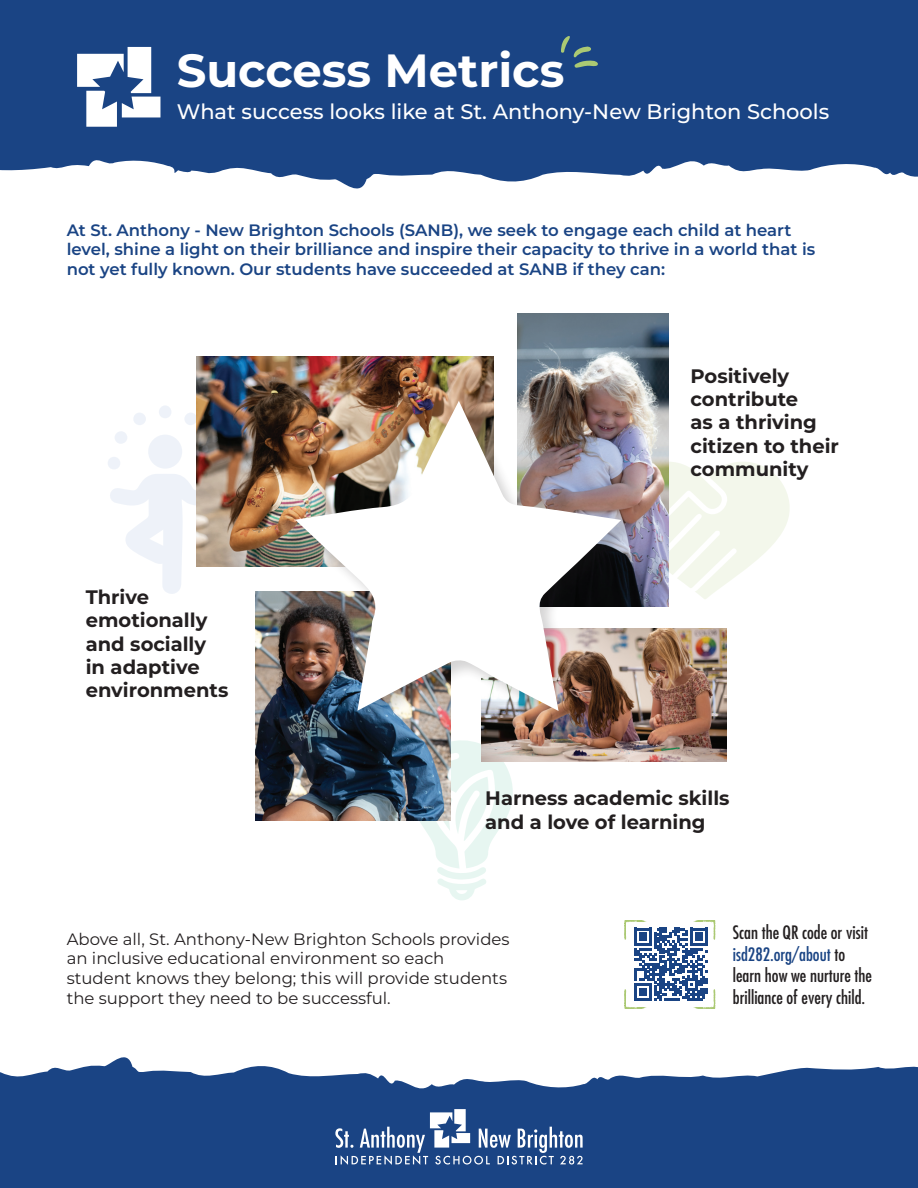
<style>
.page{position:relative;width:918px;height:1188px;background:#fff}
.page>*{position:absolute;margin:0;border:0;box-sizing:border-box;transform-origin:0 0}
.t1{font:700 46.5px "Montserrat";color:#fff}
.t2{font:500 21px "Montserrat";color:#fff}
.t3{font:700 19.5px/23.4px "Montserrat";color:#231f20}
.t4{font:500 condensed 18px/21.6px "Futura LT Pro";color:#231f20}
.t5{font:600 16.5px/19.8px "Montserrat";color:#1a4484}
.t6{font:16.5px/19.8px "Montserrat";color:#231f20}
.s1{color:#1a4484}
</style>
<div class="page">
<svg style="left:410px;top:739px;width:103px;height:161px"></svg>
<svg style="left:668px;top:460px;width:122px;height:140px"></svg>
<svg style="left:110px;top:474px;width:87px;height:120px"></svg>
<div style="left:148px;top:435px;width:34px;height:34px;background:#eef2f9;border-radius:50%"></div>
<div style="left:159px;top:405px;width:13px;height:13px;background:#eef2f9;border-radius:50%"></div>
<div style="left:108px;top:457px;width:12px;height:12px;background:#eef2f9;border-radius:50%"></div>
<div style="left:115px;top:431px;width:12px;height:13px;background:#eef2f9;border-radius:50%"></div>
<div style="left:184px;top:412px;width:13px;height:13px;background:#eef2f9;border-radius:50%"></div>
<div style="left:133px;top:413px;width:13px;height:12px;background:#eef2f9;border-radius:50%"></div>
<svg style="left:0;top:1057px;width:918px;height:131px;fill:#1a4484"></svg>
<svg style="left:0;top:0;width:918px;height:189px;fill:#1a4484"></svg>
<svg style="left:335px;top:1109px;width:248px;height:56px"></svg>
<svg style="left:77px;top:47px;width:83px;height:80px"></svg>
<svg style="left:561px;top:36px;width:37px;height:32px"></svg>
<img style="left:197px;top:357px;width:296px;height:210px">
<img style="left:518px;top:313px;width:150px;height:294px">
<img style="left:481px;top:629px;width:246px;height:133px">
<img style="left:256px;top:592px;width:194px;height:228px">
<div style="left:295px;top:400px;width:343px;height:328px;background:#231f20;opacity:.19"></div>
<img style="left:295px;top:401px;width:326px;height:310px">
<svg style="left:624px;top:920px;width:92px;height:89px"></svg>
<p class="t1" style="left:177px;top:40px;width:389px">Success Metrics</p>
<p class="t2" style="left:177px;top:98px;width:654px">What success looks like at St. Anthony-New Brighton Schools</p>
<p class="t5" style="left:67px;top:219px;width:750px">At St. Anthony - New Brighton Schools (SANB), we seek to engage each child at heart level, shine a light on their brilliance and inspire their capacity to thrive in a world that is not yet fully known. Our students have succeeded at SANB if they can:</p>
<p class="t3" style="left:86px;top:585px;width:144px">Thrive emotionally and socially in adaptive environments</p>
<p class="t3" style="left:691px;top:364px;width:150px">Positively contribute<br>as a thriving citizen to their community</p>
<p class="t3" style="left:485px;top:786px;width:246px">Harness academic skills and a love of learning</p>
<p class="t6" style="left:67px;top:929px;width:444px">Above all, St. Anthony-New Brighton Schools provides an inclusive educational environment so each student knows they belong; this will provide students the support they need to be successful.</p>
<p class="t4" style="left:733px;top:921px;width:141px">Scan the QR code or visit <span class="s1">isd282.org/about</span> to learn how we nurture the brilliance of every child.</p>
</div>
